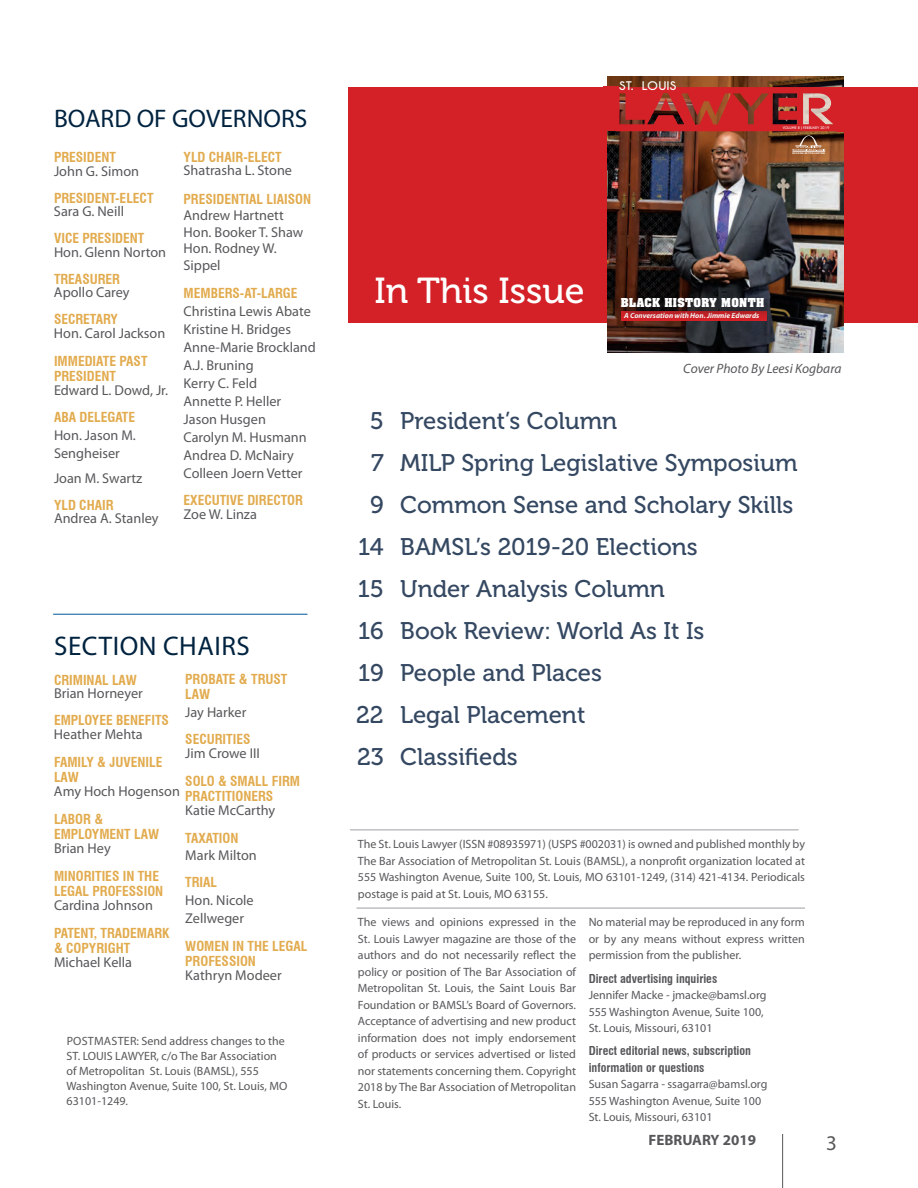
<style>
.page{position:relative;width:918px;height:1188px;background:#fff}
.page>*{position:absolute;margin:0;border:0;box-sizing:border-box;transform-origin:0 0}
.t1{font:36px "Museo 500";color:#fff}
.t2{font:27px "Myriad Pro";letter-spacing:.02em;color:#002340}
.t3{font:25.5px "Myriad Pro";color:#002340}
.t4{font:24px "Museo 500";color:#354862}
.t5{font:21px "Myriad Pro";color:#57585a}
.t6{font:700 15px "Myriad Pro";color:#57585a}
.t7{font:14.25px/18px "Myriad Pro";color:#57585a}
.t8{font:700 condensed 13.5px/15px "Swiss 721 BT";color:#e2ab4e}
.t9{font:italic 13.5px "Myriad Pro";color:#57585a}
.t10{font:12px/16.5px "Myriad Pro";color:#57585a}
.t11{font:700 condensed 12px/16.5px "Swiss 721 BT";color:#57585a}
.t12{font:700 11.1px "Caviar Dreams";color:#fff;scale:1.08 1}
.t13{font:700 10.5px "Aachen";letter-spacing:.03em;color:#fff}
.t14{font:italic 700 7.5px "Myriad Pro";color:#fff}
.t15{font:700 3.3px "Caviar Dreams";color:#fff}
.t16{font:700 2.4px "Myriad Pro";letter-spacing:.05em;color:#fff}
</style>
<div class="page">
<hr style="left:782px;top:1134px;width:1px;height:54px;background:#57585a">
<hr style="left:53px;top:614px;width:254px;height:1px;background:#005594">
<hr style="left:357px;top:908px;width:448px;height:1px;background:#9d9fa2">
<hr style="left:350px;top:830px;width:449px;height:1px;background:#9d9fa2">
<div style="left:349px;top:87px;width:569px;height:235px;background:#d32127"></div>
<img style="left:607px;top:76px;width:236px;height:277px">
<hr style="left:792px;top:151px;width:33px;height:1px;background:#fff">
<img style="left:615px;top:87px;width:226px;height:64px">
<div style="left:603px;top:87px;width:15px;height:44px;background:#d32127"></div>
<div style="left:837px;top:87px;width:7px;height:44px;background:#d32127"></div>
<div style="left:621px;top:311px;width:145px;height:10px;background:#d32127"></div>
<div style="left:619px;top:295px;width:157px;height:25px;background:#231f20;opacity:.55"></div>
<h3 class="t3" style="left:54px;top:103px;width:255px">BOARD OF GOVERNORS</h3>
<p class="t8" style="left:54px;top:150px;width:64px">PRESIDENT</p>
<p class="t7" style="left:54px;top:162px;width:87px">John G. Simon</p>
<p class="t8" style="left:54px;top:190px;width:101px">PRESIDENT-ELECT</p>
<p class="t7" style="left:54px;top:202px;width:72px">Sara G. Neill</p>
<p class="t8" style="left:54px;top:231px;width:92px">VICE PRESIDENT</p>
<p class="t7" style="left:54px;top:243px;width:114px">Hon. Glenn Norton</p>
<p class="t8" style="left:54px;top:271px;width:68px">TREASURER</p>
<p class="t7" style="left:54px;top:283px;width:77px">Apollo Carey</p>
<p class="t8" style="left:54px;top:312px;width:66px">SECRETARY</p>
<p class="t7" style="left:54px;top:324px;width:113px">Hon. Carol Jackson</p>
<p class="t8" style="left:54px;top:354px;width:95px">IMMEDIATE PAST<br>PRESIDENT</p>
<p class="t7" style="left:54px;top:381px;width:116px">Edward L. Dowd, Jr.</p>
<p class="t8" style="left:54px;top:409px;width:83px">ABA DELEGATE</p>
<p class="t7" style="left:54px;top:426px;width:83px">Hon. Jason M.<br>Sengheiser</p>
<p class="t7" style="left:54px;top:469px;width:90px">Joan M. Swartz</p>
<p class="t8" style="left:54px;top:497px;width:61px">YLD CHAIR</p>
<p class="t7" style="left:54px;top:509px;width:106px">Andrea A. Stanley</p>
<p class="t8" style="left:184px;top:149px;width:100px">YLD CHAIR-ELECT</p>
<p class="t7" style="left:184px;top:161px;width:110px">Shatrasha L. Stone</p>
<p class="t8" style="left:184px;top:191px;width:129px">PRESIDENTIAL LIAISON</p>
<p class="t7" style="left:184px;top:207px;width:121px;line-height:16.5px">Andrew Hartnett<br>Hon. Booker T. Shaw<br>Hon. Rodney W.<br>Sippel</p>
<p class="t8" style="left:184px;top:286px;width:115px">MEMBERS-AT-LARGE</p>
<p class="t7" style="left:184px;top:302px;width:134px">Christina Lewis Abate<br>Kristine H. Bridges<br>Anne-Marie Brockland<br>A.J. Bruning<br>Kerry C. Feld<br>Annette P. Heller<br>Jason Husgen<br>Carolyn M. Husmann<br>Andrea D. McNairy<br>Colleen Joern Vetter</p>
<p class="t8" style="left:184px;top:493px;width:121px">EXECUTIVE DIRECTOR</p>
<p class="t7" style="left:184px;top:505px;width:75px">Zoe W. Linza</p>
<h2 class="t2" style="left:54px;top:629px;width:197px">SECTION CHAIRS</h2>
<p class="t8" style="left:185px;top:672px;width:104px">PROBATE &amp; TRUST<br>LAW</p>
<p class="t7" style="left:185px;top:703px;width:63px">Jay Harker</p>
<p class="t8" style="left:185px;top:732px;width:67px">SECURITIES</p>
<p class="t7" style="left:185px;top:744px;width:76px">Jim Crowe III</p>
<p class="t8" style="left:185px;top:774px;width:116px">SOLO &amp; SMALL FIRM<br>PRACTITIONERS</p>
<p class="t7" style="left:185px;top:801px;width:92px">Katie McCarthy</p>
<p class="t8" style="left:185px;top:831px;width:55px">TAXATION</p>
<p class="t7" style="left:185px;top:846px;width:73px">Mark Milton</p>
<p class="t8" style="left:185px;top:874px;width:33px">TRIAL</p>
<p class="t7" style="left:185px;top:891px;width:70px">Hon. Nicole<br>Zellweger</p>
<p class="t8" style="left:185px;top:939px;width:124px">WOMEN IN THE LEGAL<br>PROFESSION</p>
<p class="t7" style="left:185px;top:966px;width:98px">Kathryn Modeer</p>
<p class="t8" style="left:54px;top:672px;width:85px">CRIMINAL LAW</p>
<p class="t7" style="left:54px;top:684px;width:90px">Brian Horneyer</p>
<p class="t8" style="left:54px;top:713px;width:116px">EMPLOYEE BENEFITS</p>
<p class="t7" style="left:54px;top:725px;width:90px">Heather Mehta</p>
<p class="t8" style="left:54px;top:755px;width:110px">FAMILY &amp; JUVENILE<br>LAW</p>
<p class="t7" style="left:54px;top:782px;width:128px">Amy Hoch Hogenson</p>
<p class="t8" style="left:54px;top:812px;width:107px">LABOR &amp;<br>EMPLOYMENT LAW</p>
<p class="t7" style="left:54px;top:839px;width:58px">Brian Hey</p>
<p class="t8" style="left:54px;top:869px;width:111px">MINORITIES IN THE<br>LEGAL PROFESSION</p>
<p class="t7" style="left:54px;top:896px;width:101px">Cardina Johnson</p>
<p class="t8" style="left:54px;top:926px;width:117px">PATENT, TRADEMARK &amp; COPYRIGHT</p>
<p class="t7" style="left:54px;top:953px;width:80px">Michael Kella</p>
<p class="t10" style="left:67px;top:1033px;width:222px;line-height:15px">POSTMASTER: Send address changes to the ST. LOUIS LAWYER, c/o The Bar Association of Metropolitan St. Louis (BAMSL), 555<br>Washington Avenue, Suite 100, St. Louis, MO 63101-1249.</p>
<p class="t12" style="left:619px;top:79px;width:54px">ST. LOUIS</p>
<p class="t15" style="left:783px;top:125px;width:48px">VOLUME 8 | FEBRUARY 2019</p>
<p class="t16" style="left:792px;top:151px;width:34px">BUILDING BETTER LAWYERS</p>
<h1 class="t1" style="left:374px;top:271px;width:212px">In This Issue</h1>
<p class="t13" style="left:621px;top:295px;width:145px">BLACK HISTORY MONTH</p>
<p class="t14" style="left:624px;top:312px;width:137px">A Conversation with Hon. Jimmie Edwards</p>
<p class="t9" style="left:683px;top:361px;width:160px">Cover Photo By Leesi Kogbara</p>
<h3 class="t4" style="left:370px;top:407px;width:249px">5 President’s Column</h3>
<h3 class="t4" style="left:371px;top:449px;width:428px">7 MILP Spring Legislative Symposium</h3>
<h3 class="t4" style="left:370px;top:491px;width:425px">9 Common Sense and Scholary Skills</h3>
<h3 class="t4" style="left:358px;top:533px;width:341px">14 BAMSL’s 2019-20 Elections</h3>
<h3 class="t4" style="left:358px;top:575px;width:309px">15 Under Analysis Column</h3>
<h3 class="t4" style="left:358px;top:617px;width:348px">16 Book Review: World As It Is</h3>
<h3 class="t4" style="left:358px;top:659px;width:245px">19 People and Places</h3>
<h3 class="t4" style="left:356px;top:701px;width:231px">22 Legal Placement</h3>
<h3 class="t4" style="left:357px;top:743px;width:162px">23 Classifieds</h3>
<p class="t10" style="left:358px;top:836px;width:449px;text-align:justify">The St. Louis Lawyer (ISSN #08935971) (USPS #002031) is owned and published monthly by The Bar Association of Metropolitan St. Louis (BAMSL), a nonprofit organization located at 555 Washington Avenue, Suite 100, St. Louis, MO 63101-1249, (314) 421-4134. Periodicals postage is paid at St. Louis, MO 63155.</p>
<p class="t10" style="left:589px;top:914px;width:218px;text-align:justify">No material may be reproduced in any form or by any means without express written permission from the publisher.</p>
<p class="t11" style="left:589px;top:970px;width:130px">Direct advertising inquiries</p>
<p class="t10" style="left:589px;top:987px;width:179px">Jennifer Macke - jmacke@bamsl.org<br>555 Washington Avenue, Suite 100,<br>St. Louis, Missouri, 63101</p>
<p class="t11" style="left:589px;top:1043px;width:164px">Direct editorial news, subscription information or questions</p>
<p class="t10" style="left:589px;top:1076px;width:180px">Susan Sagarra - ssagarra@bamsl.org<br>555 Washington Avenue, Suite 100<br>St. Louis, Missouri, 63101</p>
<p class="t10" style="left:358px;top:914px;width:220px;text-align:justify">The views and opinions expressed in the St. Louis Lawyer magazine are those of the authors and do not necessarily reflect the policy or position of The Bar Association of Metropolitan St. Louis, the Saint Louis Bar Foundation or BAMSL’s Board of Governors.<br>Acceptance of advertising and new product information does not imply endorsement of products or services advertised or listed nor statements concerning them. Copyright 2018 by The Bar Association of Metropolitan St. Louis.</p>
<p class="t6" style="left:649px;top:1132px;width:109px">FEBRUARY 2019</p>
<h3 class="t5" style="left:826px;top:1130px;width:12px">3</h3>
</div>
